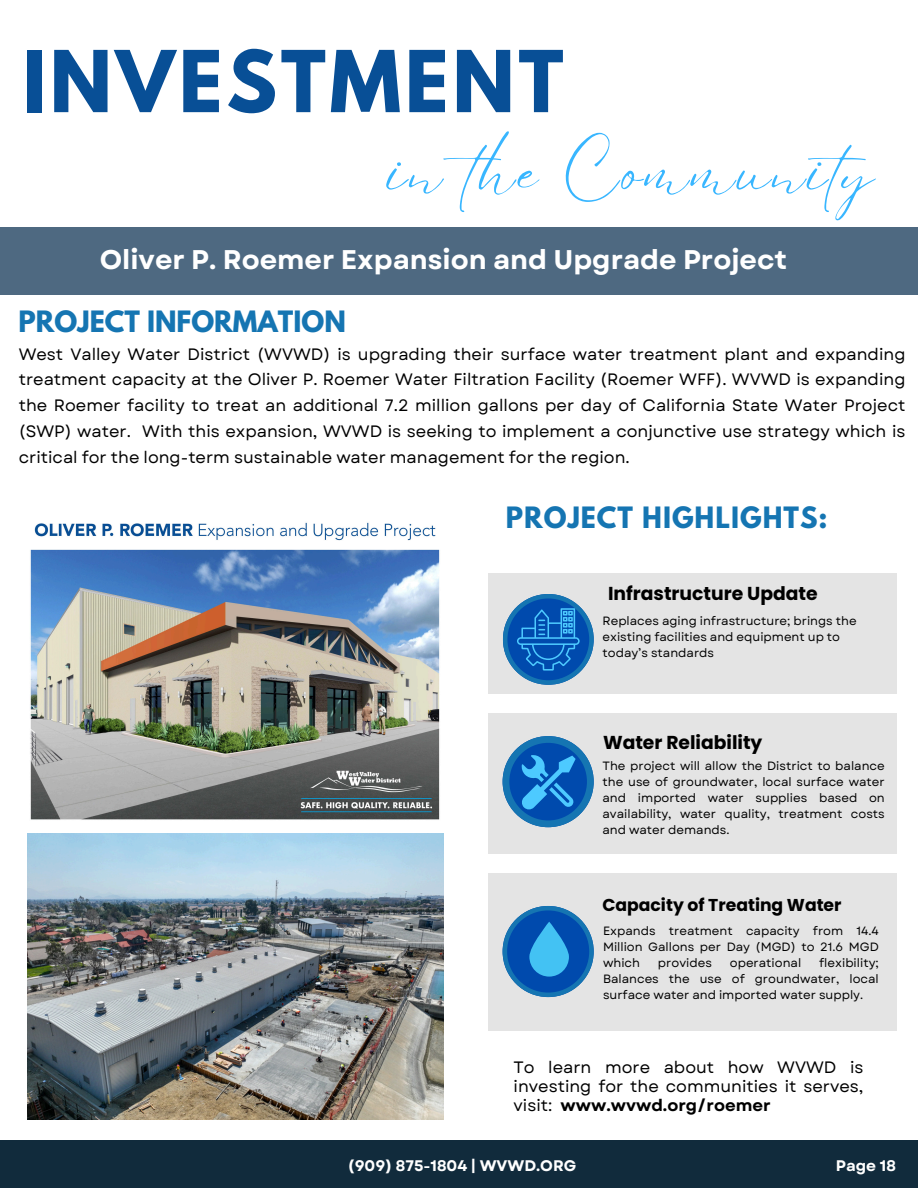
<style>
.page{position:relative;width:918px;height:1188px;background:#fff}
.page>*{position:absolute;margin:0;border:0;box-sizing:border-box;transform-origin:0 0}
.t1{font:700 75.45px "League Spartan";letter-spacing:.05em;color:#084f96}
.t2{font:60px "Eyesome Script";letter-spacing:.05em;color:#38b6ff}
.t3{font:700 27px "Garet";color:#fff}
.t4{font:700 26.1px "League Spartan";letter-spacing:.04em;color:#1575b2}
.t5{font:700 26.1px "League Spartan";color:#1575b2}
.t6{font:700 18.75px "Poppins";color:#000}
.t7{font:700 17.25px "Poppins";color:#000}
.t8{font:16.5px/25.8px "Garet";color:#000;text-align:justify}
.t9{font:700 15.3px "Garet";color:#fff}
.t10{font:12px/16px "Garet";color:#000;text-align:justify}
.s1{font-weight:700}
</style>
<div class="page">
<div style="left:0;top:1141px;width:918px;height:47px;background:#112b3c"></div>
<div style="left:489px;top:574px;width:408px;height:120px;background:#e4e4e4"></div>
<div style="left:489px;top:713px;width:408px;height:141px;background:#e4e4e4"></div>
<div style="left:489px;top:873px;width:408px;height:157px;background:#e4e4e4"></div>
<svg style="left:503px;top:594px;width:91px;height:91px"></svg>
<svg style="left:503px;top:736px;width:91px;height:91px"></svg>
<img style="left:30px;top:522px;width:410px;height:298px">
<div style="left:0;top:227px;width:918px;height:67px;background:#4e6981"></div>
<img style="left:27px;top:834px;width:416px;height:286px">
<svg style="left:503px;top:906px;width:91px;height:91px"></svg>
<svg style="left:529px;top:922px;width:40px;height:55px;background:#33a5e2"></svg>
<p class="t1" style="left:23px;top:44px;width:542px">INVESTMENT</p>
<h3 class="t2" style="left:388px;top:134px;width:502px">in the Community</h3>
<h5 class="t3" style="left:100px;top:240px;width:689px">Oliver P. Roemer Expansion and Upgrade Project</h5>
<p class="t5" style="left:19px;top:308px;width:329px">PROJECT INFORMATION</p>
<h1 class="t8" style="left:19px;top:341px;width:888px">West Valley Water District (WVWD) is upgrading their surface water treatment plant and expanding treatment capacity at the Oliver P. Roemer Water Filtration Facility (Roemer WFF). WVWD is expanding the Roemer facility to treat an additional 7.2 million gallons per day of California State Water Project (SWP) water. With this expansion, WVWD is seeking to implement a conjunctive use strategy which is critical for the long-term sustainable water management for the region.</h1>
<p class="t4" style="left:506px;top:504px;width:323px">PROJECT HIGHLIGHTS:</p>
<h5 class="t6" style="left:608px;top:581px;width:211px">Infrastructure Update</h5>
<h5 class="t10" style="left:603px;top:613px;width:256px;text-align:left">Replaces aging infrastructure; brings the existing facilities and equipment up to today’s standards</h5>
<p class="t6" style="left:603px;top:730px;width:161px">Water Reliability</p>
<p class="t10" style="left:603px;top:757px;width:284px">The project will allow the District to balance the use of groundwater, local surface water and imported water supplies based on availability, water quality, treatment costs and water demands.</p>
<p class="t7" style="left:603px;top:893px;width:241px">Capacity of Treating Water</p>
<p class="t10" style="left:603px;top:923px;width:277px">Expands treatment capacity from 14.4<br>Million Gallons per Day (MGD) to 21.6 MGD which</p>
<p class="t10" style="left:603px;top:955px;width:277px;text-indent:216px">flexibility; Balances the use of groundwater, local surface water and imported water supply.</p>
<p class="t10" style="left:658px;top:955px;width:55px">provides</p>
<p class="t10" style="left:730px;top:955px;width:73px">operational</p>
<p class="t8" style="left:514px;top:1058px;width:351px;line-height:19.2px">To learn more about how WVWD is investing for the communities it serves, visit: <span class="s1">www.wvwd.org/roemer</span></p>
<h3 class="t9" style="left:348px;top:1154px;width:230px">(909) 875-1804 | WVWD.ORG</h3>
<p class="t9" style="left:836px;top:1154px;width:61px">Page 18</p>
</div>
